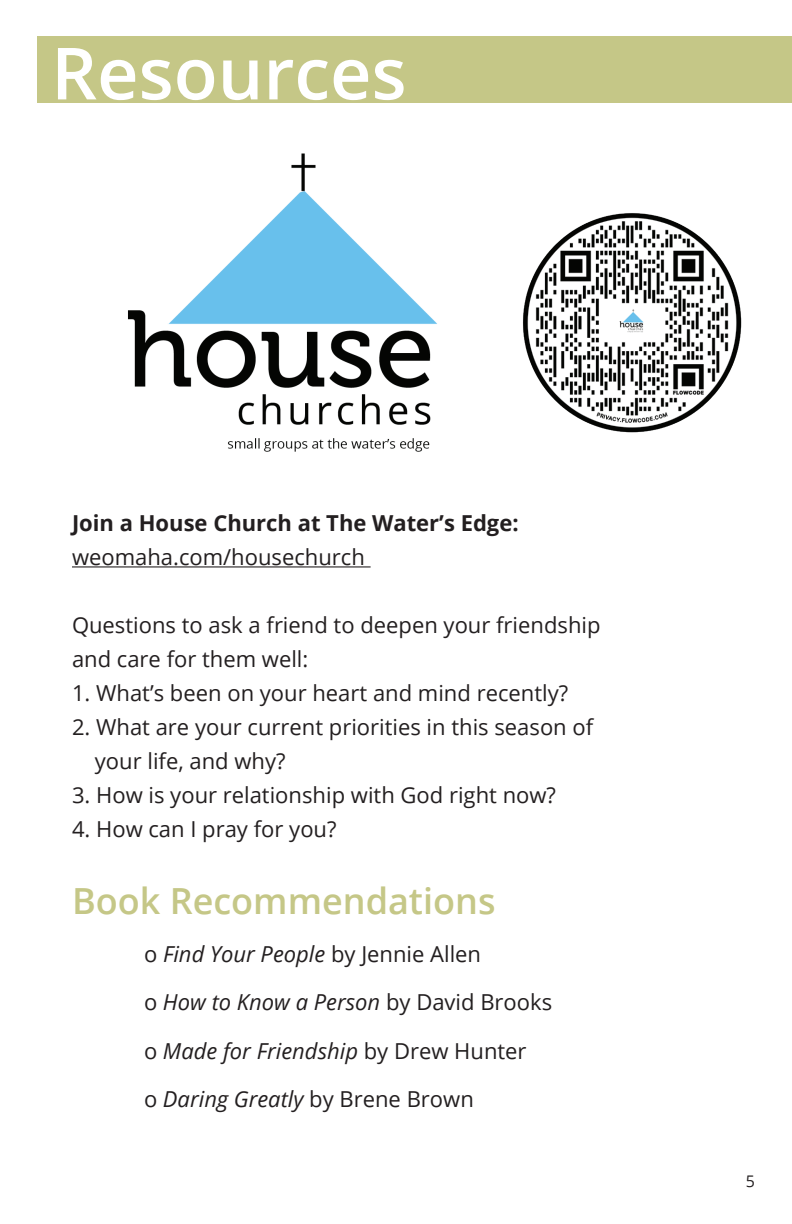
<style>
.page{position:relative;width:792px;height:1224px;background:#fff}
.page>*{position:absolute;margin:0;border:0;box-sizing:border-box;transform-origin:0 0}
.t1{font:600 72px "Open Sans";color:#fff}
.t2{font:600 36px "Open Sans";color:#c5c787}
.t3{font:22px/34px "Open Sans";color:#231f20}
.t4{font:italic 22px/48px "Open Sans";color:#231f20}
.t5{font:700 22px "Open Sans";color:#231f20}
.t6{font:16px "Open Sans";color:#231f20}
.s1{font-style:normal}
</style>
<div class="page">
<img style="left:128px;top:153px;width:309px;height:299px">
<div style="left:37px;top:36px;width:755px;height:67px;background:#c5c787"></div>
<hr style="left:72px;top:566px;width:299px;height:1px;background:#231f20">
<img style="left:523px;top:213px;width:219px;height:220px">
<h1 class="t1" style="left:51px;top:24px;width:357px">Resources</h1>
<p class="t5" style="left:72px;top:508px;width:448px">Join a House Church at The Water’s Edge:</p>
<p class="t3" style="left:72px;top:540px;width:294px">weomaha.com/housechurch</p>
<p class="t3" style="left:72px;top:608px;width:530px">Questions to ask a friend to deepen your friendship and care for them well:</p>
<p class="t3" style="left:72px;top:676px;width:498px">1. What’s been on your heart and mind recently?</p>
<p class="t3" style="left:95px;top:710px;width:500px;text-indent:-23px">2. What are your current priorities in this season of your life, and why?</p>
<p class="t3" style="left:72px;top:778px;width:486px">3. How is your relationship with God right now?</p>
<p class="t3" style="left:72px;top:812px;width:266px">4. How can I pray for you?</p>
<h2 class="t2" style="left:72px;top:877px;width:425px">Book Recommendations</h2>
<p class="t4" style="left:144px;top:930px;width:410px"><span class="s1">o</span> Find Your People <span class="s1">by Jennie Allen<br>o</span> How to Know a Person <span class="s1">by David Brooks o</span> Made for Friendship <span class="s1">by Drew Hunter<br>o</span> Daring Greatly <span class="s1">by Brene Brown</span></p>
<p class="t6" style="left:746px;top:1170px;width:11px">5</p>
</div>
